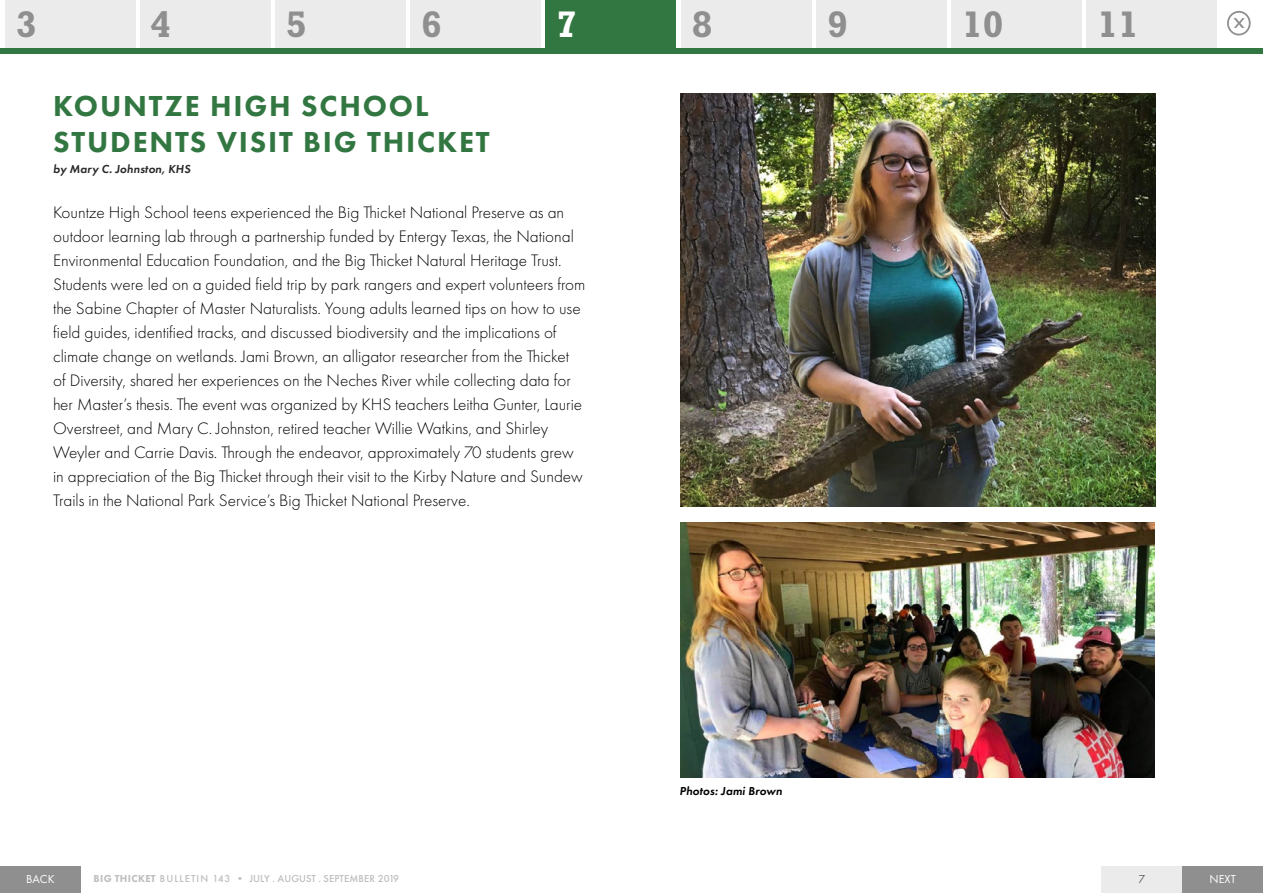
<style>
.page{position:relative;width:1263px;height:893px;background:#fff}
.page>*{position:absolute;margin:0;border:0;box-sizing:border-box;transform-origin:0 0}
.t1{font:700 37.5px "Rockwell Std";color:#8f8f8f}
.t2{font:700 37.5px "Rockwell Std";color:#fff}
.t3{font:800 30px/36px "Futura PT";letter-spacing:.06em;color:#327741}
.t4{font:300 17.25px/24px "Futura PT";color:#000}
.t5{font:italic 600 12px "Futura PT";letter-spacing:.01em;color:#292929}
.t6{font:italic 600 12px "Futura PT";letter-spacing:.01em;color:#000}
.t7{font:12px "Futura PT";letter-spacing:.01em;color:#fff}
.t8{font:12px "Futura PT";color:#636363}
.t9{font:500 10.5px "Futura PT";letter-spacing:.01em;color:#bebebe}
.s1{font-weight:800}
</style>
<div class="page">
<div style="left:1227px;top:11px;width:23px;height:24px;border:2px solid #8f8f8f;border-radius:50%"></div>
<svg style="left:1233px;top:18px;width:12px;height:10px"></svg>
<img style="left:680px;top:93px;width:476px;height:413px">
<img style="left:680px;top:522px;width:475px;height:256px">
<div style="left:5px;top:0;width:130px;height:52px;background:#ebebeb"></div>
<div style="left:140px;top:0;width:130px;height:52px;background:#ebebeb"></div>
<div style="left:275px;top:0;width:131px;height:52px;background:#ebebeb"></div>
<div style="left:411px;top:0;width:130px;height:52px;background:#ebebeb"></div>
<div style="left:546px;top:0;width:130px;height:52px;background:#327741"></div>
<div style="left:681px;top:0;width:130px;height:52px;background:#ebebeb"></div>
<div style="left:816px;top:0;width:130px;height:52px;background:#ebebeb"></div>
<div style="left:951px;top:0;width:131px;height:52px;background:#ebebeb"></div>
<div style="left:1087px;top:0;width:130px;height:52px;background:#ebebeb"></div>
<div style="left:0;top:48px;width:1263px;height:5px;background:#327741"></div>
<div style="left:1102px;top:866px;width:161px;height:27px;background:#ebebeb"></div>
<div style="left:0;top:866px;width:81px;height:27px;background:#8f8f8f"></div>
<div style="left:1182px;top:866px;width:81px;height:27px;background:#8f8f8f"></div>
<h1 class="t1" style="left:16px;top:2px;width:22px">3</h1>
<h1 class="t1" style="left:151px;top:2px;width:22px">4</h1>
<h1 class="t1" style="left:286px;top:2px;width:22px">5</h1>
<h1 class="t1" style="left:421px;top:2px;width:22px">6</h1>
<h1 class="t2" style="left:557px;top:2px;width:22px">7</h1>
<h1 class="t1" style="left:692px;top:2px;width:22px">8</h1>
<h1 class="t1" style="left:827px;top:2px;width:22px">9</h1>
<h1 class="t1" style="left:962px;top:2px;width:43px">10</h1>
<h1 class="t1" style="left:1097px;top:2px;width:43px">11</h1>
<h2 class="t3" style="left:53px;top:88px;width:438px">KOUNTZE HIGH SCHOOL<br>STUDENTS VISIT BIG THICKET</h2>
<p class="t5" style="left:53px;top:162px;width:139px">by Mary C. Johnston, KHS</p>
<p class="t4" style="left:53px;top:200px;width:534px">Kountze High School teens experienced the Big Thicket National Preserve as an outdoor learning lab through a partnership funded by Entergy Texas, the National Environmental Education Foundation, and the Big Thicket Natural Heritage Trust.<br>Students were led on a guided field trip by park rangers and expert volunteers from the Sabine Chapter of Master Naturalists. Young adults learned tips on how to use field guides, identified tracks, and discussed biodiversity and the implications of climate change on wetlands. Jami Brown, an alligator researcher from the Thicket of Diversity, shared her experiences on the Neches River while collecting data for her Master’s thesis. The event was organized by KHS teachers Leitha Gunter, Laurie Overstreet, and Mary C. Johnston, retired teacher Willie Watkins, and Shirley Weyler and Carrie Davis. Through the endeavor, approximately 70 students grew in appreciation of the Big Thicket through their visit to the Kirby Nature and Sundew Trails in the National Park Service’s Big Thicket National Preserve.</p>
<p class="t6" style="left:680px;top:783px;width:104px">Photos: Jami Brown</p>
<p class="t9" style="left:94px;top:872px;width:307px"><span class="s1">BIG THICKET</span> BULLETIN 143 • JULY . AUGUST . SEPTEMBER 2019</p>
<p class="t7" style="left:26px;top:872px;width:30px">BACK</p>
<p class="t8" style="left:1138px;top:872px;width:8px">7</p>
<p class="t7" style="left:1209px;top:872px;width:28px">NEXT</p>
</div>
